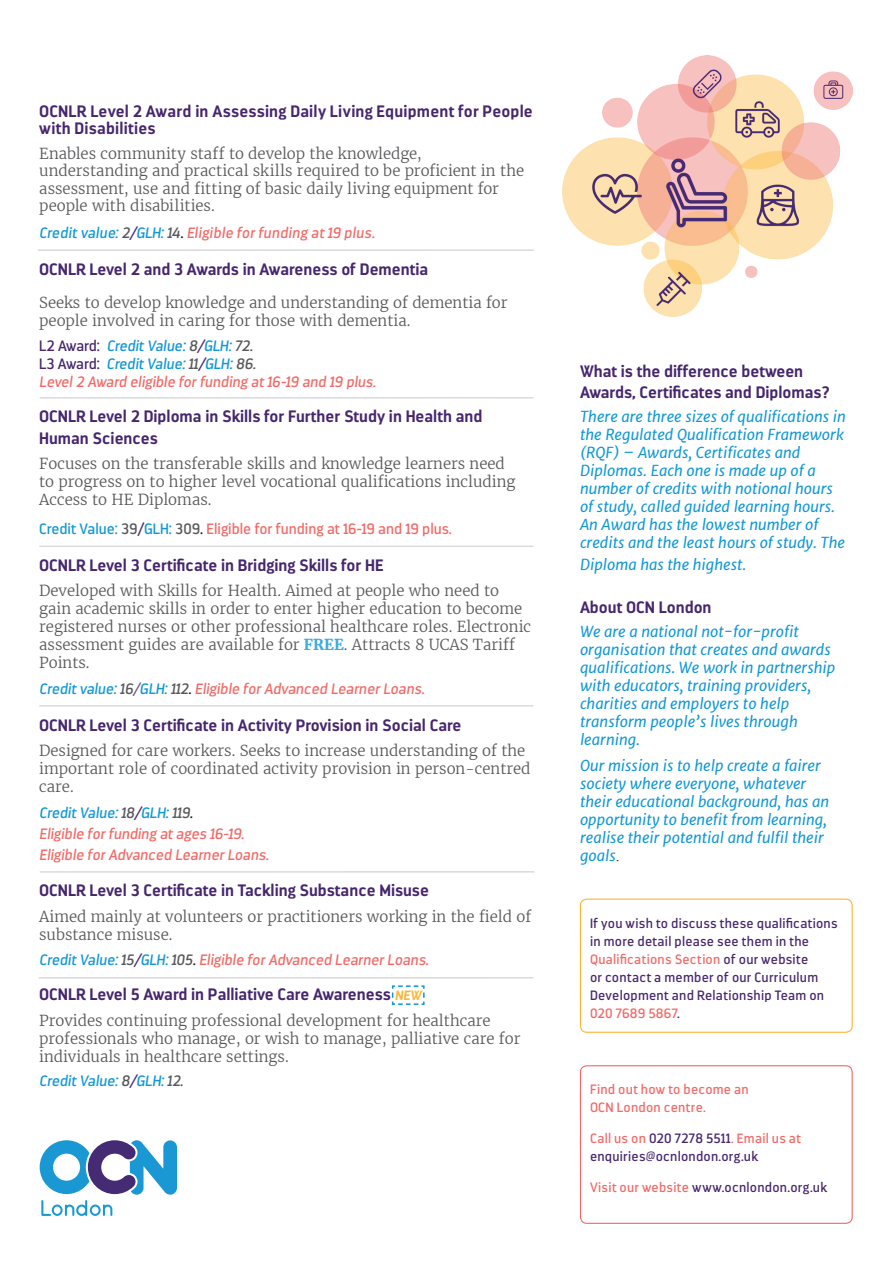
<style>
.page{position:relative;width:893px;height:1263px;background:#fff}
.page>*{position:absolute;margin:0;border:0;box-sizing:border-box;transform-origin:0 0}
.OCN_body_copy{font:700 16.5px/21.6px "Darwin";color:#46266d}
.OCN_body_copy-2{font:300 15px/18px "Merriweather";color:#57585a}
.t1{font:italic 15px/18px "Merriweather Sans";color:#1097d4}
.OCN_body_copy-3{font:italic 15px "Darwin";color:#f16a67}
.t2{font:italic 15px "Darwin";color:#1097d4}
.t3{font:15px "Darwin";color:#f16a67}
.OCN_fact_box{font:13.5px/18px "Darwin";letter-spacing:.02em;color:#46266d}
.OCN_fact_box-2{font:13.5px/18px "Darwin";letter-spacing:.02em;color:#f16a67}
.s1{color:#1097d4}
.s2{color:#57585a}
.s3{color:#46266d}
.s4{color:#231f20}
.s5{font-style:normal;color:#46266d}
.s6{font-weight:700;color:#40acdd}
.s7{color:#6b518a}
.s8{font-style:italic;font-size:13.5px;color:#fab637}
.s9{font-family:"Times New Roman";font-style:normal;color:#231f20}
.s10{color:#f16a67}
</style>
<div class="page">
<div style="left:580px;top:1065px;width:273px;height:159px;border:1px solid #f16a67;border-radius:6px"></div>
<svg style="left:391px;top:985px;width:34px;height:20px"></svg>
<div style="left:580px;top:898px;width:273px;height:135px;border:1px solid #fab637;border-radius:6px"></div>
<hr style="left:40px;top:397px;width:493px;height:2px;background:#dadada">
<hr style="left:39px;top:545px;width:494px;height:2px;background:#dadada">
<hr style="left:39px;top:705px;width:494px;height:2px;background:#dadada">
<hr style="left:40px;top:871px;width:494px;height:2px;background:#dadada">
<img style="left:562px;top:55px;width:290px;height:262px">
<hr style="left:38px;top:249px;width:496px;height:2px;background:#dadada">
<hr style="left:39px;top:977px;width:494px;height:1px;background:#dadada">
<svg style="left:40px;top:1140px;width:137px;height:76px"></svg>
<p class="OCN_body_copy" style="left:39px;top:103px;width:495px;line-height:17.2px">OCNLR Level 2 Award in Assessing Daily Living Equipment for People with Disabilities</p>
<p class="OCN_body_copy-2" style="left:39px;top:145px;width:486px;line-height:17.2px">Enables community staff to develop the knowledge, understanding and practical skills required to be proficient in the assessment, use and fitting of basic daily living equipment for people with disabilities.</p>
<p class="OCN_body_copy-3" style="left:39px;top:224px;width:337px"><span class="s1">Credit value:</span> <span class="s2">2</span><span class="s3">/</span><span class="s1">GLH:</span> <span class="s2">14</span><span class="s4">.</span> Eligible for funding at 19 plus.</p>
<p class="OCN_body_copy" style="left:39px;top:258px;width:390px">OCNLR Level 2 and 3 Awards in Awareness of Dementia</p>
<p class="OCN_body_copy-2" style="left:39px;top:293px;width:470px">Seeks to develop knowledge and understanding of dementia for people involved in caring for those with dementia.</p>
<p class="t2" style="left:39px;top:337px;width:215px"><span class="s5">L2 Award:</span> Credit Value: <span class="s2">8</span><span class="s3">/</span>GLH: <span class="s2">72.</span></p>
<p class="t2" style="left:39px;top:355px;width:218px"><span class="s5">L3 Award:</span> Credit Value: <span class="s2">11</span><span class="s3">/</span>GLH: <span class="s2">86.</span></p>
<p class="OCN_body_copy-3" style="left:39px;top:373px;width:338px">Level 2 Award eligible for funding at 16-19 and 19 plus.</p>
<p class="OCN_body_copy" style="left:39px;top:406px;width:445px">OCNLR Level 2 Diploma in Skills for Further Study in Health and<br>Human Sciences</p>
<p class="OCN_body_copy-2" style="left:39px;top:455px;width:478px">Focuses on the transferable skills and knowledge learners need to progress on to higher level vocational qualifications including<br>Access to HE Diplomas.</p>
<p class="t3" style="left:39px;top:520px;width:414px"><span class="s1">Credit Value:</span> <span class="s2">39</span><span class="s3">/</span><span class="s1">GLH:</span> <span class="s2">309</span><span class="s4">.</span> Eligible for funding at 16-19 and 19 plus.</p>
<p class="OCN_body_copy" style="left:39px;top:554px;width:346px">OCNLR Level 3 Certificate in Bridging Skills for HE</p>
<p class="OCN_body_copy-2" style="left:39px;top:582px;width:493px">Developed with Skills for Health. Aimed at people who need to gain academic skills in order to enter higher education to become registered nurses or other professional healthcare roles. Electronic assessment guides are available for <span class="s6">FREE</span>. Attracts 8 UCAS Tariff Points.</p>
<p class="OCN_body_copy-3" style="left:39px;top:680px;width:387px"><span class="s1">Credit value:</span> <span class="s2">16</span><span class="s7">/</span><span class="s1">GLH:</span> <span class="s2">112</span><span class="s4">.</span> Eligible for Advanced Learner Loans.</p>
<p class="OCN_body_copy" style="left:39px;top:714px;width:424px">OCNLR Level 3 Certificate in Activity Provision in Social Care</p>
<p class="OCN_body_copy-2" style="left:39px;top:742px;width:493px">Designed for care workers. Seeks to increase understanding of the important role of coordinated activity provision in person-centred care.</p>
<p class="t2" style="left:39px;top:803px;width:155px">Credit Value: <span class="s2">18</span><span class="s3">/</span>GLH: <span class="s2">119</span><span class="s4">.</span></p>
<p class="OCN_body_copy-3" style="left:39px;top:824px;width:206px">Eligible for funding at ages 16-19.</p>
<p class="OCN_body_copy-3" style="left:39px;top:845px;width:231px">Eligible for Advanced Learner Loans.</p>
<p class="OCN_body_copy" style="left:39px;top:880px;width:391px">OCNLR Level 3 Certificate in Tackling Substance Misuse</p>
<p class="OCN_body_copy-2" style="left:39px;top:907px;width:494px">Aimed mainly at volunteers or practitioners working in the field of substance misuse.</p>
<p class="OCN_body_copy-3" style="left:39px;top:951px;width:391px"><span class="s1">Credit Value:</span> <span class="s2">15</span><span class="s3">/</span><span class="s1">GLH:</span> <span class="s2">105</span><span class="s4">.</span> Eligible for Advanced Learner Loans.</p>
<p class="OCN_body_copy" style="left:39px;top:983px;width:384px">OCNLR Level 5 Award in Palliative Care Awareness <span class="s8">NEW</span></p>
<p class="OCN_body_copy-2" style="left:39px;top:1011px;width:483px">Provides continuing professional development for healthcare professionals who manage, or wish to manage, palliative care for individuals in healthcare settings.</p>
<p class="t2" style="left:39px;top:1072px;width:146px">Credit Value: <span class="s2">8</span><span class="s3">/</span>GLH: <span class="s2">12.</span></p>
<p class="OCN_body_copy" style="left:580px;top:360px;width:251px">What is the difference between<br>Awards, Certificates and Diplomas?</p>
<p class="t1" style="left:580px;top:408px;width:267px">There are three sizes of qualifications in the Regulated Qualification Framework (RQF) – Awards, Certificates and Diplomas. Each one is made up of a number of credits with notional hours of study, called guided learning hours.<br>An Award has the lowest number of credits and the least hours of study. The</p>
<p class="t1" style="left:580px;top:555px;width:168px">Diploma has the highest.</p>
<p class="OCN_body_copy" style="left:580px;top:596px;width:133px">About OCN London</p>
<p class="t1" style="left:580px;top:623px;width:257px">We are a national not-for-profit organisation that creates and awards qualifications. We work in partnership with educators, training providers, charities and employers to help transform people’s lives through learning.</p>
<p class="t1" style="left:580px;top:756px;width:251px">Our mission is to help create a fairer society where everyone, whatever their educational background, has an opportunity to benefit from learning, realise their potential and fulfil their goals<span class="s9">.</span></p>
<p class="OCN_fact_box" style="left:590px;top:914px;width:249px">If you wish to discuss these qualifications in more detail please see them in the <span class="s10">Qualifications Section</span> of our website<br>or contact a member of our Curriculum Development and Relationship Team on</p>
<p class="OCN_fact_box-2" style="left:590px;top:1004px;width:91px">020 7689 5867<span class="s3">.</span></p>
<p class="OCN_fact_box-2" style="left:590px;top:1081px;width:160px">Find out how to become an<br>OCN London centre.</p>
<p class="OCN_fact_box" style="left:590px;top:1129px;width:212px"><span class="s10">Call us on</span> 020 7278 5511<span class="s10">. Email us at </span>enquiries@ocnlondon.org.uk</p>
<p class="OCN_fact_box" style="left:590px;top:1178px;width:238px"><span class="s10">Visit our website</span> www.ocnlondon.org.uk</p>
</div>
